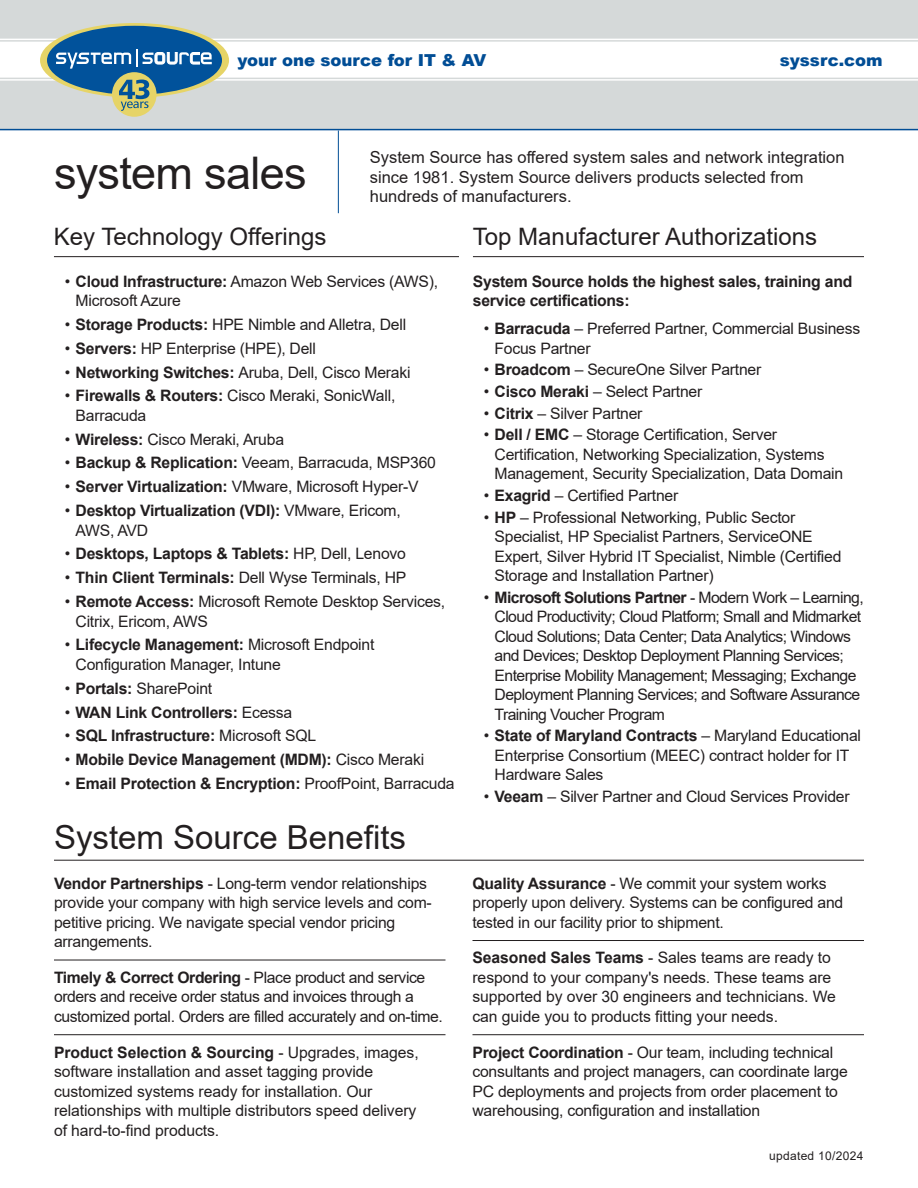
<style>
.page{position:relative;width:918px;height:1188px;background:#fff}
.page>*{position:absolute;margin:0;border:0;box-sizing:border-box;transform-origin:0 0}
.t1{font:45px "Arial";letter-spacing:-.015em;color:#231f20}
.t2{font:33px "Arial";color:#231f20}
.t3{font:24px "Arial";color:#231f20}
.t4{font:16.5px/19.8px "Arial";color:#231f20}
.t5{font:900 16.5px "Arial";color:#014d95}
.t6{font:15.75px/19.5px "Arial";letter-spacing:-.015em;color:#231f20}
.t7{font:15.75px/19.5px "Arial";letter-spacing:-.035em;color:#231f20}
.t8{font:700 15.75px/19.5px "Arial";letter-spacing:-.015em;color:#231f20}
.t9{font:12px "Arial";letter-spacing:.025em;color:#231f20}
.s1{font-weight:700}
.s2{font-weight:400}
</style>
<div class="page">
<div style="left:0;top:0;width:918px;height:130px;background:#d5d9d9"></div>
<div style="left:0;top:39px;width:918px;height:41px;background:#fff"></div>
<hr style="left:0;top:78px;width:918px;height:4px;background:#d5d9d9">
<div style="left:0;top:37px;width:918px;height:5px;background:#e4e6e6"></div>
<hr style="left:0;top:39px;width:918px;height:1px;background:#fff">
<hr style="left:0;top:129px;width:918px;height:1px;background:#014d95">
<hr style="left:0;top:79px;width:918px;height:2px;background:#fff">
<svg style="left:40px;top:23px;width:189px;height:75px"></svg>
<div style="left:47px;top:26px;width:175px;height:69px;background:#01529b;border-radius:50%"></div>
<svg style="left:56px;top:49px;width:81px;height:20px"></svg>
<svg style="left:143px;top:52px;width:69px;height:12px"></svg>
<div style="left:112px;top:72px;width:45px;height:45px;background:#e6d467;border-radius:50%"></div>
<svg style="left:119px;top:80px;width:30px;height:31px"></svg>
<hr style="left:338px;top:131px;width:1px;height:82px;background:#014d95">
<hr style="left:54px;top:860px;width:810px;height:1px;background:#231f20">
<hr style="left:54px;top:960px;width:392px;height:1px;background:#231f20">
<hr style="left:54px;top:1034px;width:392px;height:1px;background:#231f20">
<hr style="left:472px;top:940px;width:392px;height:1px;background:#231f20">
<hr style="left:472px;top:1034px;width:392px;height:1px;background:#231f20">
<hr style="left:54px;top:256px;width:405px;height:1px;background:#231f20">
<hr style="left:473px;top:256px;width:391px;height:1px;background:#231f20">
<p class="t5" style="left:237px;top:47px;width:251px">your one source for IT &amp; AV</p>
<p class="t5" style="left:780px;top:47px;width:104px">syssrc.com</p>
<h1 class="t1" style="left:54px;top:148px;width:254px">system sales</h1>
<p class="t4" style="left:370px;top:147px;width:476px">System Source has offered system sales and network integration since 1981. System Source delivers products selected from hundreds of manufacturers.</p>
<h3 class="t3" style="left:54px;top:224px;width:274px">Key Technology Offerings</h3>
<p class="t6" style="left:76px;top:271px;width:364px;text-indent:-11px">• <span class="s1">Cloud Infrastructure:</span> Amazon Web Services (AWS),<br>Microsoft Azure</p>
<p class="t6" style="left:65px;top:315px;width:343px">• <span class="s1">Storage Products:</span> HPE Nimble and Alletra, Dell</p>
<p class="t6" style="left:65px;top:338px;width:253px">• <span class="s1">Servers:</span> HP Enterprise (HPE), Dell</p>
<p class="t6" style="left:65px;top:362px;width:347px">• <span class="s1">Networking Switches:</span> Aruba, Dell, Cisco Meraki</p>
<p class="t6" style="left:76px;top:386px;width:321px;text-indent:-11px">• <span class="s1">Firewalls &amp; Routers:</span> Cisco Meraki, SonicWall,<br>Barracuda</p>
<p class="t6" style="left:65px;top:429px;width:221px">• <span class="s1">Wireless:</span> Cisco Meraki, Aruba</p>
<p class="t6" style="left:65px;top:453px;width:373px">• <span class="s1">Backup &amp; Replication:</span> Veeam, Barracuda, MSP360</p>
<p class="t6" style="left:65px;top:477px;width:355px">• <span class="s1">Server Virtualization:</span> VMware, Microsoft Hyper-V</p>
<p class="t8" style="left:76px;top:501px;width:327px;text-indent:-11px"><span class="s2">•</span> Desktop Virtualization (VDI): <span class="s2">VMware, Ericom,<br>AWS, AVD</span></p>
<p class="t8" style="left:65px;top:544px;width:343px"><span class="s2">•</span> Desktops, Laptops &amp; Tablets: <span class="s2">HP, Dell, Lenovo</span></p>
<p class="t6" style="left:65px;top:568px;width:343px">• <span class="s1">Thin Client Terminals:</span> Dell Wyse Terminals, HP</p>
<p class="t6" style="left:76px;top:592px;width:371px;text-indent:-11px">• <span class="s1">Remote Access:</span> Microsoft Remote Desktop Services,<br>Citrix, Ericom, AWS</p>
<p class="t6" style="left:76px;top:635px;width:300px;text-indent:-11px">• <span class="s1">Lifecycle Management:</span> Microsoft Endpoint<br>Configuration Manager, Intune</p>
<p class="t6" style="left:65px;top:679px;width:149px">• <span class="s1">Portals:</span> SharePoint</p>
<p class="t8" style="left:65px;top:702px;width:229px"><span class="s2">•</span> WAN Link Controllers: <span class="s2">Ecessa</span></p>
<p class="t8" style="left:65px;top:726px;width:253px"><span class="s2">•</span> SQL Infrastructure: <span class="s2">Microsoft SQL</span></p>
<p class="t8" style="left:65px;top:750px;width:361px"><span class="s2">•</span> Mobile Device Management (MDM): <span class="s2">Cisco Meraki</span></p>
<p class="t8" style="left:65px;top:774px;width:391px"><span class="s2">•</span> Email Protection &amp; Encryption: <span class="s2">ProofPoint, Barracuda</span></p>
<h2 class="t2" style="left:54px;top:819px;width:354px">System Source Benefits</h2>
<p class="t6" style="left:54px;top:874px;width:379px"><span class="s1">Vendor Partnerships</span> - Long-term vendor relationships provide your company with high service levels and com&shy;petitive pricing. We navigate special vendor pricing arrangements.</p>
<p class="t6" style="left:54px;top:968px;width:391px"><span class="s1">Timely &amp; Correct Ordering</span> - Place product and service orders and receive order status and invoices through a customized portal. Orders are filled accurately and on-time.</p>
<p class="t6" style="left:54px;top:1042px;width:366px"><span class="s1">Product Selection &amp; Sourcing</span> - Upgrades, images, software installation and asset tagging provide customized systems ready for installation. Our relationships with multiple distributors speed delivery of hard-to-find products.</p>
<h3 class="t3" style="left:473px;top:224px;width:346px">Top Manufacturer Authorizations</h3>
<p class="t8" style="left:473px;top:271px;width:381px">System Source holds the highest sales, training and service certifications:</p>
<p class="t6" style="left:495px;top:319px;width:367px;text-indent:-11px">• <span class="s1">Barracuda</span> – Preferred Partner, Commercial Business<br>Focus Partner</p>
<p class="t6" style="left:484px;top:360px;width:279px">• <span class="s1">Broadcom</span> – SecureOne Silver Partner</p>
<p class="t6" style="left:484px;top:382px;width:220px">• <span class="s1">Cisco Meraki</span> – Select Partner</p>
<p class="t6" style="left:484px;top:403px;width:160px">• <span class="s1">Citrix</span> – Silver Partner</p>
<p class="t6" style="left:495px;top:425px;width:350px;text-indent:-11px">• <span class="s1">Dell / EMC</span> – Storage Certification, Server<br>Certification, Networking Specialization, Systems<br>Management, Security Specialization, Data Domain</p>
<p class="t6" style="left:484px;top:486px;width:196px">• <span class="s1">Exagrid</span> – Certified Partner</p>
<p class="t6" style="left:495px;top:507px;width:348px;text-indent:-11px">• <span class="s1">HP</span> – Professional Networking, Public Sector Specialist, HP Specialist Partners, ServiceONE Expert, Silver Hybrid IT Specialist, Nimble (Certified Storage and Installation Partner)</p>
<p class="t7" style="left:495px;top:588px;width:371px;text-indent:-11px">• <span class="s1">Microsoft Solutions Partner</span> - Modern Work – Learning, Cloud Productivity; Cloud Platform; Small and Midmarket Cloud Solutions; Data Center; Data Analytics; Windows and Devices; Desktop Deployment Planning Services; Enterprise Mobility Management; Messaging; Exchange Deployment Planning Services; and Software Assurance Training Voucher Program</p>
<p class="t6" style="left:495px;top:726px;width:368px;text-indent:-11px">• <span class="s1">State of Maryland Contracts</span> – Maryland Educational<br>Enterprise Consortium (MEEC) contract holder for IT<br>Hardware Sales</p>
<p class="t6" style="left:484px;top:787px;width:368px">• <span class="s1">Veeam</span> – Silver Partner and Cloud Services Provider</p>
<p class="t6" style="left:472px;top:874px;width:372px"><span class="s1">Quality Assurance</span> - We commit your system works properly upon delivery. Systems can be configured and tested in our facility prior to shipment.</p>
<p class="t6" style="left:472px;top:948px;width:365px"><span class="s1">Seasoned Sales Teams</span> - Sales teams are ready to respond to your company's needs. These teams are supported by over 30 engineers and technicians. We can guide you to products fitting your needs.</p>
<p class="t6" style="left:472px;top:1042px;width:377px"><span class="s1">Project Coordination</span> - Our team, including technical consultants and project managers, can coordinate large PC deployments and projects from order placement to warehousing, configuration and installation</p>
<p class="t9" style="left:769px;top:1149px;width:96px">updated 10/2024</p>
</div>
